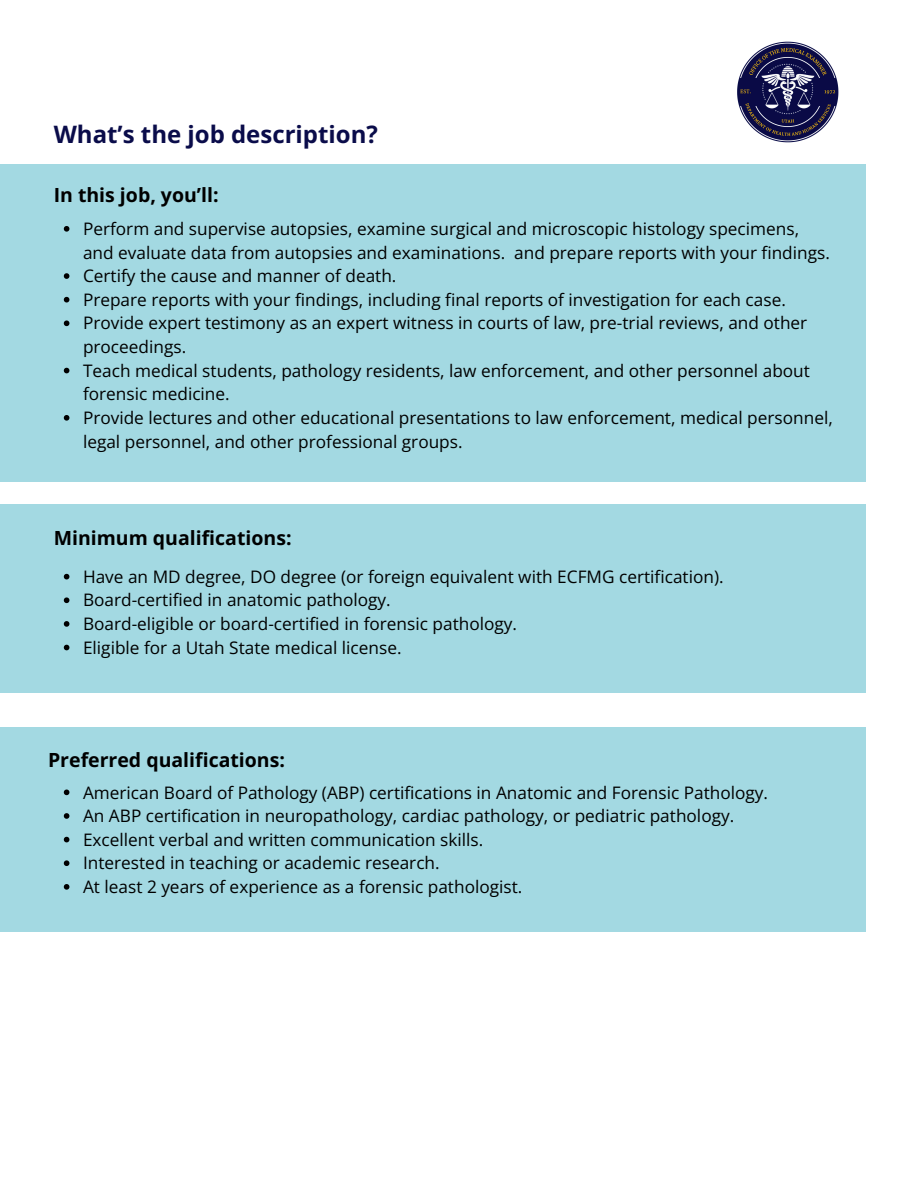
<style>
.page{position:relative;width:918px;height:1188px;background:#fff}
.page>*{position:absolute;margin:0;border:0;box-sizing:border-box;transform-origin:0 0}
.t1{font:700 24px "Open Sans";color:#0a0c4a}
.t2{font:700 19.5px "Open Sans";color:#000}
.t3{font:17.25px/23.7px "Open Sans";color:#000}
</style>
<div class="page">
<div style="left:0;top:727px;width:865px;height:205px;background:#a3d9e2"></div>
<div style="left:0;top:165px;width:865px;height:317px;background:#a3d9e2"></div>
<svg style="left:64px;top:226px;width:5px;height:6px"></svg>
<svg style="left:64px;top:273px;width:5px;height:6px"></svg>
<svg style="left:64px;top:297px;width:5px;height:5px"></svg>
<svg style="left:64px;top:320px;width:5px;height:6px"></svg>
<svg style="left:64px;top:368px;width:5px;height:5px"></svg>
<svg style="left:64px;top:415px;width:5px;height:6px"></svg>
<div style="left:0;top:504px;width:865px;height:189px;background:#a3d9e2"></div>
<svg style="left:64px;top:574px;width:5px;height:5px"></svg>
<svg style="left:64px;top:597px;width:5px;height:6px"></svg>
<svg style="left:64px;top:621px;width:5px;height:6px"></svg>
<svg style="left:64px;top:645px;width:5px;height:5px"></svg>
<svg style="left:64px;top:790px;width:5px;height:5px"></svg>
<svg style="left:64px;top:813px;width:5px;height:6px"></svg>
<svg style="left:64px;top:837px;width:5px;height:5px"></svg>
<svg style="left:64px;top:860px;width:5px;height:6px"></svg>
<svg style="left:64px;top:884px;width:5px;height:6px"></svg>
<img style="left:737px;top:41px;width:102px;height:102px">
<p class="t1" style="left:54px;top:118px;width:326px">What’s the job description?</p>
<h1 class="t2" style="left:54px;top:182px;width:166px">In this job, you’ll:</h1>
<p class="t3" style="left:83px;top:216px;width:748px">Perform and supervise autopsies, examine surgical and microscopic histology specimens, and evaluate data from autopsies and examinations. and prepare reports with your findings.</p>
<h2 class="t3" style="left:83px;top:264px;width:315px">Certify the cause and manner of death.</h2>
<p class="t3" style="left:83px;top:287px;width:704px">Prepare reports with your findings, including final reports of investigation for each case.</p>
<p class="t3" style="left:83px;top:311px;width:726px">Provide expert testimony as an expert witness in courts of law, pre-trial reviews, and other proceedings.</p>
<p class="t3" style="left:83px;top:358px;width:728px">Teach medical students, pathology residents, law enforcement, and other personnel about forensic medicine.</p>
<p class="t3" style="left:83px;top:405px;width:751px">Provide lectures and other educational presentations to law enforcement, medical personnel, legal personnel, and other professional groups.</p>
<p class="t2" style="left:54px;top:524px;width:239px">Minimum qualifications:</p>
<p class="t3" style="left:83px;top:564px;width:642px">Have an MD degree, DO degree (or foreign equivalent with ECFMG certification).</p>
<h2 class="t3" style="left:83px;top:588px;width:309px">Board-certified in anatomic pathology.</h2>
<p class="t3" style="left:83px;top:612px;width:436px">Board-eligible or board-certified in forensic pathology.</p>
<p class="t3" style="left:83px;top:635px;width:320px">Eligible for a Utah State medical license.</p>
<p class="t2" style="left:48px;top:746px;width:238px">Preferred qualifications:</p>
<p class="t3" style="left:83px;top:780px;width:687px">American Board of Pathology (ABP) certifications in Anatomic and Forensic Pathology.</p>
<h2 class="t3" style="left:83px;top:804px;width:653px">An ABP certification in neuropathology, cardiac pathology, or pediatric pathology.</h2>
<p class="t3" style="left:83px;top:827px;width:402px">Excellent verbal and written communication skills.</p>
<p class="t3" style="left:83px;top:851px;width:358px">Interested in teaching or academic research.</p>
<p class="t3" style="left:83px;top:874px;width:441px">At least 2 years of experience as a forensic pathologist.</p>
</div>
